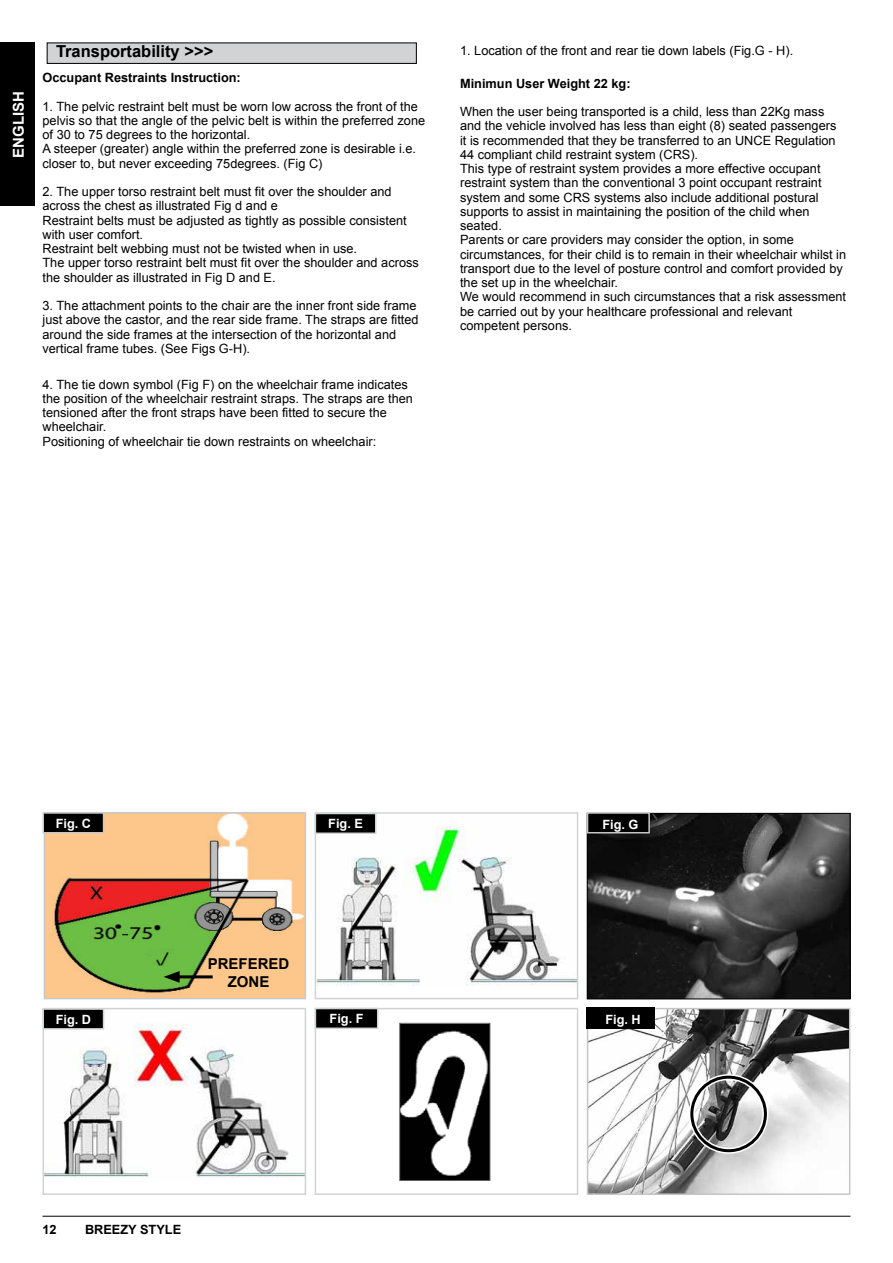
<style>
.page{position:relative;width:893px;height:1263px;background:#fff}
.page>*{position:absolute;margin:0;border:0;box-sizing:border-box;transform-origin:0 0}
.t1{font:700 16.5px "Arial";color:#000}
.t2{font:700 15px/18px "Arial";color:#000;text-align:center}
.t3{font:700 15px "Arial";color:#fff}
.t4{font:12.75px/14.2px "Arial";color:#000}
.t5{font:700 12.75px "Arial";color:#000}
.t6{font:700 12.75px "Arial";color:#fff}
</style>
<div class="page">
<hr style="left:43px;top:1216px;width:807px;height:1px;background:#000">
<div style="left:0;top:43px;width:34px;height:163px;background:#000"></div>
<img style="left:46px;top:1011px;width:257px;height:167px">
<div style="left:43px;top:1008px;width:263px;height:187px;border:2px solid #d1d3d4"></div>
<div style="left:43px;top:1009px;width:61px;height:20px;background:#000"></div>
<div style="left:43px;top:1008px;width:61px;height:21px;border:2px solid #d1d3d4"></div>
<img style="left:318px;top:815px;width:257px;height:171px">
<div style="left:315px;top:812px;width:263px;height:187px;border:2px solid #d1d3d4"></div>
<div style="left:315px;top:813px;width:61px;height:20px;background:#000"></div>
<div style="left:315px;top:813px;width:61px;height:21px;border:2px solid #d1d3d4"></div>
<img style="left:47px;top:815px;width:256px;height:181px">
<div style="left:44px;top:812px;width:262px;height:187px;border:2px solid #c7c8ca"></div>
<div style="left:43px;top:813px;width:61px;height:20px;background:#000"></div>
<div style="left:43px;top:812px;width:61px;height:21px;border:2px solid #c7c8ca"></div>
<hr style="left:174px;top:975px;width:39px;height:3px;background:#000">
<svg style="left:164px;top:971px;width:16px;height:12px"></svg>
<div style="left:315px;top:1008px;width:263px;height:187px;border:2px solid #d1d3d4"></div>
<svg style="left:399px;top:1022px;width:92px;height:159px"></svg>
<div style="left:315px;top:1008px;width:63px;height:20px;background:#000"></div>
<div style="left:315px;top:1008px;width:63px;height:21px;border:2px solid #d1d3d4"></div>
<div style="left:47px;top:43px;width:369px;height:20px;background:#d1d3d4"></div>
<div style="left:47px;top:43px;width:370px;height:21px;border:1px solid #000"></div>
<img style="left:590px;top:1011px;width:257px;height:181px">
<div style="left:587px;top:1008px;width:263px;height:187px;border:2px solid #c4c6c8"></div>
<div style="left:587px;top:1008px;width:68px;height:21px;background:#000"></div>
<img style="left:589px;top:815px;width:259px;height:182px">
<div style="left:587px;top:813px;width:263px;height:186px;border:1px solid #000"></div>
<div style="left:588px;top:813px;width:61px;height:20px;background:#000"></div>
<div style="left:587px;top:812px;width:63px;height:21px;border:2px solid #c4c6c8"></div>
<div style="left:689px;top:1074px;width:79px;height:80px;border:6px solid #fff;border-radius:50%"></div>
<div style="left:690px;top:1076px;width:77px;height:76px;border:3px solid #000;border-radius:50%"></div>
<p class="t3" style="left:10px;top:158px;width:68px;rotate:-90deg">ENGLISH</p>
<p class="t1" style="left:56px;top:45px;width:159px">Transportability &gt;&gt;&gt;</p>
<p class="t5" style="left:43px;top:73px;width:200px">Occupant Restraints Instruction:</p>
<p class="t4" style="left:43px;top:99px;width:384px">1. The pelvic restraint belt must be worn low across the front of the pelvis so that the angle of the pelvic belt is within the preferred zone of 30 to 75 degrees to the horizontal.<br>A steeper (greater) angle within the preferred zone is desirable i.e. closer to, but never exceeding 75degrees. (Fig C)</p>
<p class="t4" style="left:43px;top:185px;width:378px">2. The upper torso restraint belt must fit over the shoulder and across the chest as illustrated Fig d and e<br>Restraint belts must be adjusted as tightly as possible consistent with user comfort.<br>Restraint belt webbing must not be twisted when in use.<br>The upper torso restraint belt must fit over the shoulder and across the shoulder as illustrated in Fig D and E.</p>
<p class="t4" style="left:43px;top:299px;width:378px">3. The attachment points to the chair are the inner front side frame just above the castor, and the rear side frame. The straps are fitted around the side frames at the intersection of the horizontal and vertical frame tubes. (See Figs G-H).</p>
<p class="t4" style="left:43px;top:377px;width:372px">4. The tie down symbol (Fig F) on the wheelchair frame indicates the position of the wheelchair restraint straps. The straps are then tensioned after the front straps have been fitted to secure the wheelchair.<br>Positioning of wheelchair tie down restraints on wheelchair:</p>
<p class="t4" style="left:460px;top:44px;width:335px">1. Location of the front and rear tie down labels (Fig.G - H).</p>
<p class="t5" style="left:460px;top:78px;width:172px">Minimun User Weight 22 kg:</p>
<p class="t4" style="left:460px;top:105px;width:388px">When the user being transported is a child, less than 22Kg mass and the vehicle involved has less than eight (8) seated passengers<br>it is recommended that they be transferred to an UNCE Regulation 44 compliant child restraint system (CRS).<br>This type of restraint system provides a more effective occupant restraint system than the conventional 3 point occupant restraint system and some CRS systems also include additional postural supports to assist in maintaining the position of the child when seated.<br>Parents or care providers may consider the option, in some circumstances, for their child is to remain in their wheelchair whilst in transport due to the level of posture control and comfort provided by the set up in the wheelchair.<br>We would recommend in such circumstances that a risk assessment be carried out by your healthcare professional and relevant competent persons.</p>
<p class="t6" style="left:56px;top:818px;width:37px">Fig. C</p>
<p class="t6" style="left:328px;top:819px;width:36px">Fig. E</p>
<p class="t6" style="left:56px;top:1014px;width:37px">Fig. D</p>
<p class="t2" style="left:208px;top:956px;width:83px">PREFERED<br>ZONE</p>
<p class="t6" style="left:330px;top:1014px;width:36px">Fig. F</p>
<p class="t5" style="left:43px;top:1225px;width:16px">12</p>
<p class="t5" style="left:85px;top:1222px;width:98px">BREEZY STYLE</p>
<p class="t6" style="left:602px;top:819px;width:38px">Fig. G</p>
<p class="t6" style="left:605px;top:1015px;width:37px">Fig. H</p>
</div>
